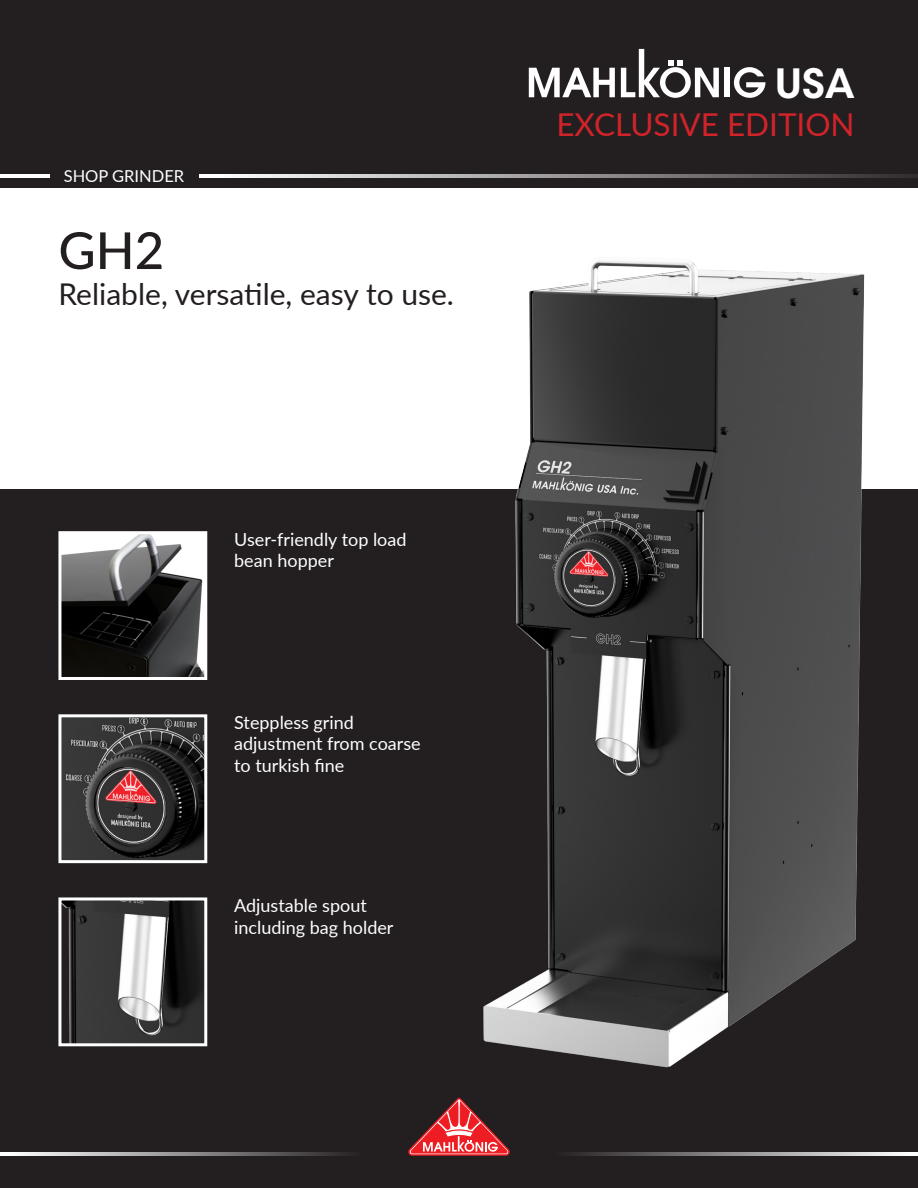
<style>
.page{position:relative;width:918px;height:1188px;background:#fff}
.page>*{position:absolute;margin:0;border:0;box-sizing:border-box;transform-origin:0 0}
.t1{font:500 51px "Lato";color:#231f20}
.t2{font:600 40.05px "ITC Avant Garde Std";color:#fff}
.t3{font:31.5px "Lato";color:#d1232a}
.t4{font:30px "Lato";color:#231f20}
.t5{font:18px/21.6px "Lato";color:#fff}
.t6{font:16.5px "Lato";color:#fff}
</style>
<div class="page">
<div style="left:0;top:0;width:918px;height:188px;background:#231f20"></div>
<div style="left:0;top:490px;width:918px;height:698px;background:#231f20"></div>
<svg style="left:408px;top:1098px;width:102px;height:58px"></svg>
<div style="left:466px;top:1144px;width:7px;height:6px;background:#ee1d23;border-radius:50%"></div>
<hr style="left:200px;top:175px;width:718px;height:3px;background:#fff">
<hr style="left:0;top:175px;width:50px;height:3px;background:#fff">
<svg style="left:529px;top:68px;width:86px;height:29px"></svg>
<div style="left:724px;top:68px;width:6px;height:29px;background:#fff"></div>
<svg style="left:734px;top:67px;width:31px;height:31px"></svg>
<svg style="left:621px;top:49px;width:98px;height:49px"></svg>
<img style="left:474px;top:261px;width:432px;height:807px">
<svg style="left:0;top:1152px;width:347px;height:4px"></svg>
<svg style="left:572px;top:1152px;width:346px;height:4px"></svg>
<img style="left:62px;top:901px;width:141px;height:141px">
<div style="left:58px;top:897px;width:149px;height:149px;border:3px solid #fff"></div>
<img style="left:62px;top:718px;width:141px;height:141px">
<div style="left:58px;top:714px;width:149px;height:149px;border:3px solid #fff"></div>
<img style="left:62px;top:535px;width:141px;height:141px">
<div style="left:58px;top:531px;width:149px;height:149px;border:3px solid #fff"></div>
<p class="t6" style="left:64px;top:164px;width:122px">SHOP GRINDER</p>
<p class="t1" style="left:58px;top:214px;width:107px">GH2</p>
<p class="t4" style="left:58px;top:273px;width:397px">Reliable, versatile, easy to use.</p>
<p class="t5" style="left:234px;top:528px;width:174px">User-friendly top load</p>
<p class="t5" style="left:234px;top:549px;width:101px">bean hopper</p>
<p class="t5" style="left:234px;top:711px;width:121px">Steppless grind</p>
<p class="t5" style="left:234px;top:732px;width:188px">adjustment from coarse</p>
<p class="t5" style="left:234px;top:754px;width:111px">to turkish fine</p>
<p class="t5" style="left:234px;top:894px;width:161px">Adjustable spout including bag holder</p>
<p class="t2" style="left:775px;top:58px;width:81px">USA</p>
<p class="t3" style="left:556px;top:102px;width:300px">EXCLUSIVE EDITION</p>
</div>
